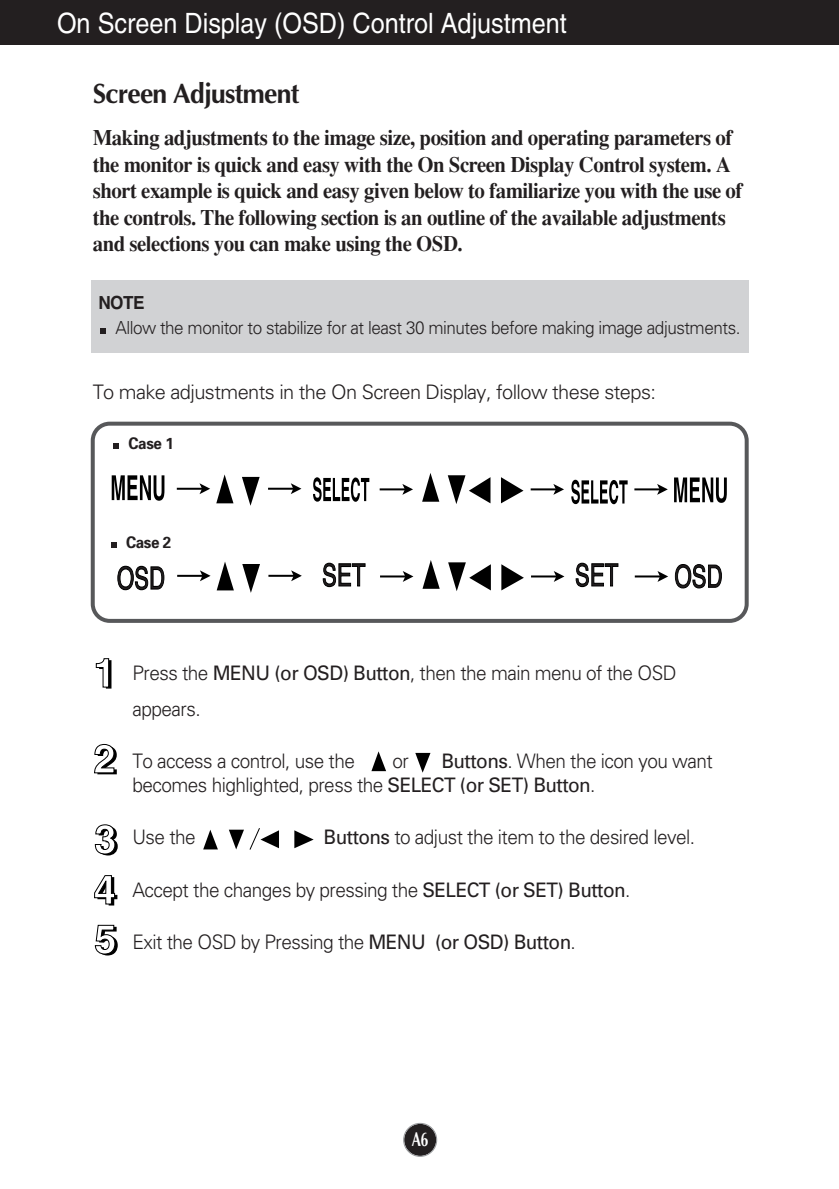
<style>
.page{position:relative;width:839px;height:1189px;background:#fff}
.page>*{position:absolute;margin:0;border:0;box-sizing:border-box;transform-origin:0 0}
.t1{font:28px "Helvetica";color:#fff;scale:.9 1}
.t2{font:700 28px "Optima";letter-spacing:-.03em;color:#231f20;scale:.95 1}
.t3{font:700 22px/26.4px "Times";letter-spacing:-.025em;color:#231f20;scale:.95 1}
.t4{font:300 20px/36px "Univers";letter-spacing:-.03em;color:#231f20;scale:.95 1}
.t5{font:300 20px "Univers";letter-spacing:-.03em;color:#231f20}
.t6{font:700 20px "Optima";color:#fff;scale:.7 1}
.t7{font:300 18px "Univers";letter-spacing:-.03em;color:#231f20;scale:.95 1}
.t8{font:700 18px "Helvetica";color:#231f20;scale:.95 1}
.t9{font:700 16px "Univers";letter-spacing:-.03em;color:#231f20;scale:.95 1}
.s1{font-weight:400}
</style>
<div class="page">
<div style="left:404px;top:1124px;width:32px;height:32px;background:#231f20;border-radius:50%"></div>
<div style="left:403px;top:1123px;width:34px;height:34px;border:1px solid #939598;border-radius:50%"></div>
<div style="left:0;top:0;width:839px;height:45px;background:#231f20"></div>
<div style="left:91px;top:280px;width:657px;height:72px;background:#d1d2d4"></div>
<svg style="left:100px;top:328px;width:6px;height:5px"></svg>
<svg style="left:371px;top:751px;width:15px;height:20px"></svg>
<svg style="left:95px;top:658px;width:16px;height:30px"></svg>
<svg style="left:94px;top:744px;width:23px;height:30px"></svg>
<svg style="left:94px;top:824px;width:24px;height:31px"></svg>
<svg style="left:94px;top:875px;width:23px;height:30px"></svg>
<svg style="left:94px;top:924px;width:24px;height:31px"></svg>
<svg style="left:415px;top:753px;width:15px;height:19px"></svg>
<svg style="left:294px;top:830px;width:20px;height:18px"></svg>
<svg style="left:229px;top:828px;width:50px;height:22px"></svg>
<svg style="left:203px;top:830px;width:15px;height:19px"></svg>
<svg style="left:177px;top:483px;width:33px;height:11px"></svg>
<svg style="left:268px;top:483px;width:33px;height:11px"></svg>
<hr style="left:379px;top:488px;width:26px;height:2px;background:#000">
<svg style="left:402px;top:484px;width:11px;height:11px"></svg>
<hr style="left:530px;top:488px;width:26px;height:2px;background:#000">
<svg style="left:553px;top:484px;width:11px;height:11px"></svg>
<hr style="left:634px;top:488px;width:26px;height:2px;background:#000">
<svg style="left:657px;top:484px;width:10px;height:11px"></svg>
<svg style="left:112px;top:475px;width:52px;height:26px"></svg>
<svg style="left:674px;top:477px;width:52px;height:26px"></svg>
<svg style="left:313px;top:477px;width:56px;height:25px"></svg>
<svg style="left:571px;top:480px;width:56px;height:24px"></svg>
<svg style="left:501px;top:477px;width:22px;height:26px"></svg>
<svg style="left:242px;top:477px;width:18px;height:29px"></svg>
<svg style="left:216px;top:474px;width:17px;height:29px"></svg>
<svg style="left:448px;top:475px;width:42px;height:29px"></svg>
<svg style="left:422px;top:473px;width:17px;height:29px"></svg>
<hr style="left:177px;top:575px;width:26px;height:2px;background:#000">
<svg style="left:200px;top:570px;width:10px;height:11px"></svg>
<hr style="left:268px;top:575px;width:26px;height:2px;background:#000">
<svg style="left:291px;top:570px;width:11px;height:11px"></svg>
<hr style="left:380px;top:575px;width:26px;height:2px;background:#000">
<svg style="left:403px;top:571px;width:10px;height:11px"></svg>
<hr style="left:531px;top:575px;width:26px;height:2px;background:#000">
<svg style="left:553px;top:571px;width:11px;height:11px"></svg>
<hr style="left:635px;top:575px;width:25px;height:2px;background:#000">
<svg style="left:657px;top:571px;width:11px;height:11px"></svg>
<svg style="left:501px;top:564px;width:23px;height:26px"></svg>
<svg style="left:242px;top:564px;width:18px;height:29px"></svg>
<svg style="left:217px;top:562px;width:17px;height:28px"></svg>
<svg style="left:448px;top:562px;width:43px;height:29px"></svg>
<svg style="left:422px;top:560px;width:18px;height:29px"></svg>
<svg style="left:117px;top:566px;width:47px;height:24px"></svg>
<svg style="left:675px;top:564px;width:47px;height:24px"></svg>
<svg style="left:575px;top:563px;width:43px;height:24px"></svg>
<svg style="left:323px;top:563px;width:42px;height:24px"></svg>
<div style="left:91px;top:422px;width:657px;height:201px;border:4px solid #57585a;border-radius:17px"></div>
<svg style="left:114px;top:443px;width:5px;height:6px"></svg>
<svg style="left:111px;top:542px;width:6px;height:5px"></svg>
<p class="t1" style="left:57px;top:13px;width:568px">On Screen Display (OSD) Control Adjustment</p>
<p class="t2" style="left:93px;top:81px;width:219px">Screen Adjustment</p>
<p class="t3" style="left:93px;top:127px;width:685px">Making adjustments to the image size, position and operating parameters of the monitor is quick and easy with the On Screen Display Control system. A short example is quick and easy given below to familiarize you with the use of the controls. The following section is an outline of the available adjustments and selections you can make using the OSD.</p>
<p class="t8" style="left:98px;top:296px;width:50px">NOTE</p>
<p class="t7" style="left:115px;top:320px;width:659px">Allow the monitor to stabilize for at least 30 minutes before making image adjustments.</p>
<p class="t5" style="left:93px;top:385px;width:565px">To make adjustments in the On Screen Display, follow these steps:</p>
<p class="t9" style="left:129px;top:437px;width:49px">Case 1</p>
<p class="t9" style="left:126px;top:536px;width:49px">Case 2</p>
<p class="t4" style="left:132px;top:656px;width:574px">Press the <span class="s1">MENU (or OSD) Button</span>, then the main menu of the OSD appears.</p>
<p class="t4" style="left:132px;top:744px;width:236px">To access a control, use the</p>
<p class="t4" style="left:392px;top:744px;width:19px">or</p>
<p class="t4" style="left:132px;top:750px;width:612px;line-height:24px;text-indent:309px"><span class="s1">Buttons</span>. When the icon you want becomes highlighted, press the <span class="s1">SELECT (or SET) Button</span>.</p>
<p class="t4" style="left:132px;top:821px;width:68px">Use the</p>
<p class="t4" style="left:323px;top:821px;width:392px"><span class="s1">Buttons</span> to adjust the item to the desired level.</p>
<p class="t4" style="left:132px;top:873px;width:525px">Accept the changes by pressing the <span class="s1">SELECT (or SET) Button</span>.</p>
<p class="t4" style="left:132px;top:925px;width:468px">Exit the OSD by Pressing the <span class="s1">MENU (or OSD) Button</span>.</p>
<p class="t6" style="left:412px;top:1131px;width:25px">A6</p>
</div>
